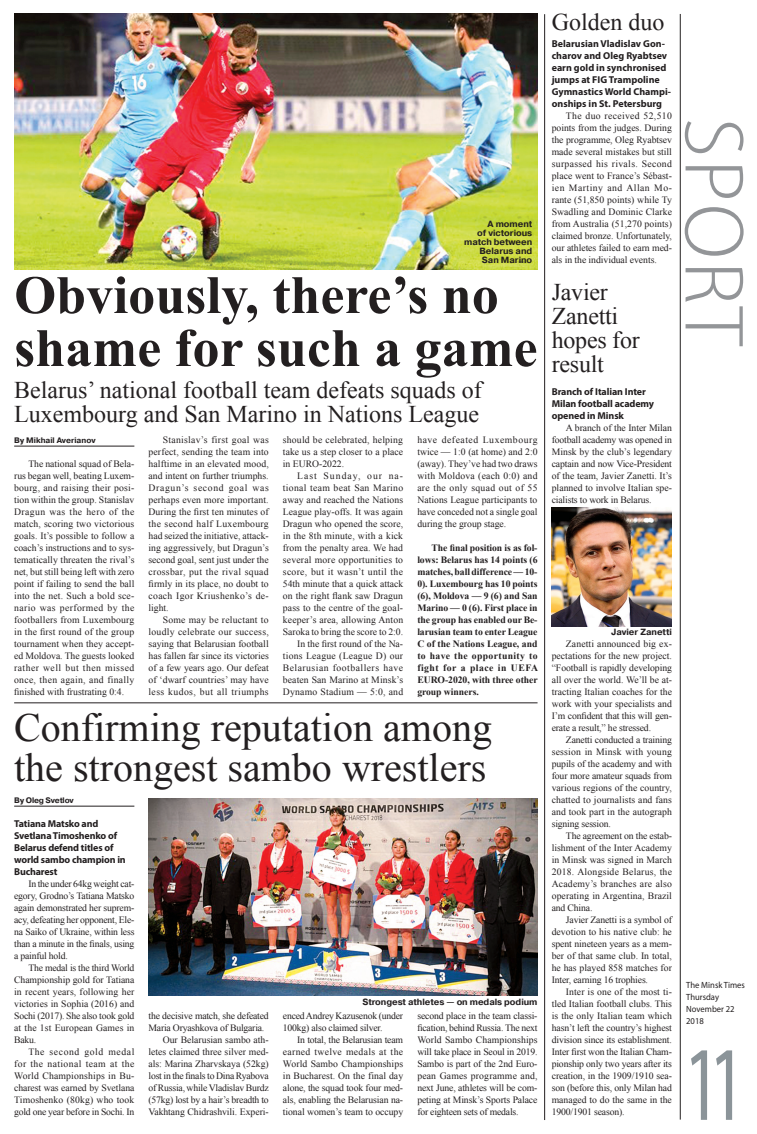
<style>
.page{position:relative;width:757px;height:1134px;background:#fff}
.page>*{position:absolute;margin:0;border:0;box-sizing:border-box;transform-origin:0 0}
.t1{font:semi-condensed 106.8px "Myriad Pro";color:#8b9499;scale:.71 1}
.t2{font:300 semi-condensed 84.8px "Myriad Pro";letter-spacing:.02em;color:#939598;scale:1.09 1}
.ZAGOLOVOK_-_bold{font:700 54px/53px "Times New Roman";color:#231f20}
.ZAGOLOVOK_-_reg{font:40px/40px "Times New Roman";color:#231f20}
.PODZAGOLOVOK{font:24px/24px "Times New Roman";color:#231f20}
.kolonka{font:24px/24px "Times New Roman";letter-spacing:-.01em;color:#231f20}
.kolonka_-_podzag{font:700 10px/12px "Myriad Pro";letter-spacing:-.01em;color:#231f20}
.t3{font:9.7px/12px "Times New Roman";color:#231f20;text-align:justify}
.t4{font:700 9.7px/12px "Times New Roman";letter-spacing:-.005em;color:#231f20;text-align:justify}
.t5{font:9.7px/12px "Times New Roman";letter-spacing:-.02em;color:#231f20}
.PHOTO{font:700 9px/9px "Pragmatica C";letter-spacing:-.005em;color:#231f20;text-align:right}
.t6{font:9px/12px "Myriad Pro";color:#231f20;scale:.95 1}
.МТ_-_Автор{font:700 8px "Pragmatica C";color:#231f20}
.МТ_-_Автор-2{font:700 8px "Pragmatica C";letter-spacing:-.02em;color:#231f20}
</style>
<div class="page">
<hr style="left:680px;top:14px;width:1px;height:1105px;background:#231f20">
<hr style="left:544px;top:14px;width:1px;height:1106px;background:#231f20">
<hr style="left:14px;top:446px;width:120px;height:1px;background:#231f20">
<img style="left:14px;top:13px;width:523px;height:256px">
<hr style="left:14px;top:806px;width:120px;height:1px;background:#231f20">
<img style="left:149px;top:798px;width:388px;height:197px">
<hr style="left:14px;top:703px;width:523px;height:1px;background:#231f20">
<img style="left:552px;top:508px;width:120px;height:118px">
<p class="PHOTO" style="left:464px;top:220px;width:70px">A moment<br>of victorious match between<br>Belarus and<br>San Marino</p>
<p class="ZAGOLOVOK_-_bold" style="left:14px;top:267px;width:525px">Obviously, there’s no shame for such a game</p>
<p class="PODZAGOLOVOK" style="left:14px;top:378px;width:469px">Belarus’ national football team defeats squads of<br>Luxembourg and San Marino in Nations League</p>
<p class="МТ_-_Автор" style="left:14px;top:436px;width:83px">By Mikhail Averianov</p>
<p class="t3" style="left:14px;top:458px;width:122px;text-indent:14px">The national squad of Bela&shy;rus began well, beating Luxem&shy;bourg, and raising their posi&shy;tion within the group. Stanislav Dragun was the hero of the match, scoring two victorious goals. It’s possible to follow a coach’s instructions and to sys&shy;tematically threaten the rival’s net, but still being left with zero point if failing to send the ball into the net. Such a bold sce&shy;nario was performed by the footballers from Luxembourg in the first round of the group tournament when they accept&shy;ed Moldova. The guests looked rather well but then missed once, then again, and finally finished with frustrating 0:4.</p>
<p class="t3" style="left:149px;top:434px;width:122px;text-indent:14px">Stanislav’s first goal was perfect, sending the team into halftime in an elevated mood, and intent on further triumphs.<br>Dragun’s second goal was perhaps even more important.<br>During the first ten minutes of the second half Luxembourg had seized the initiative, attack&shy;ing aggressively, but Dragun’s second goal, sent just under the crossbar, put the rival squad firmly in its place, no doubt to coach Igor Kriushenko’s de&shy;light.</p>
<p class="t3" style="left:149px;top:614px;width:122px;text-indent:14px">Some may be reluctant to loudly celebrate our success, saying that Belarusian football has fallen far since its victories of a few years ago. Our defeat of ‘dwarf countries’ may have less kudos, but all triumphs</p>
<p class="t3" style="left:283px;top:434px;width:122px">should be celebrated, helping take us a step closer to a place in EURO-2022.</p>
<p class="t3" style="left:283px;top:470px;width:122px;text-indent:14px">Last Sunday, our na&shy;tional team beat San Marino away and reached the Nations League play-offs. It was again Dragun who opened the score, in the 8th minute, with a kick from the penalty area. We had several more opportunities to score, but it wasn’t until the 54th minute that a quick attack on the right flank saw Dragun pass to the centre of the goal&shy;keeper’s area, allowing Anton Saroka to bring the score to 2:0.</p>
<p class="t3" style="left:283px;top:638px;width:122px;text-indent:14px">In the first round of the Na&shy;tions League (League D) our Belarusian footballers have beaten San Marino at Minsk’s Dynamo Stadium — 5:0, and</p>
<p class="t3" style="left:417px;top:434px;width:122px">have defeated Luxembourg twice — 1:0 (at home) and 2:0 (away). They’ve had two draws with Moldova (each 0:0) and are the only squad out of 55<br>Nations League participants to have conceded not a single goal during the group stage.</p>
<p class="t4" style="left:417px;top:542px;width:122px;text-indent:14px">The final position is as fol&shy;lows: Belarus has 14 points (6 matches, ball difference — 10- 0). Luxembourg has 10 points (6), Moldova — 9 (6) and San Marino — 0 (6). First place in the group has enabled our Be&shy;larusian team to enter League C of the Nations League, and to have the opportunity to fight for a place in UEFA EURO-2020, with three other group winners.</p>
<p class="ZAGOLOVOK_-_reg" style="left:14px;top:707px;width:479px">Confirming reputation among the strongest sambo wrestlers</p>
<p class="МТ_-_Автор-2" style="left:14px;top:796px;width:61px">By Oleg Svetlov</p>
<p class="kolonka_-_podzag" style="left:14px;top:818px;width:113px">Tatiana Matsko and<br>Svetlana Timoshenko of<br>Belarus defend titles of world sambo champion in<br>Bucharest</p>
<p class="t3" style="left:14px;top:878px;width:122px;text-indent:14px">In the under 64kg weight cat&shy;egory, Grodno’s Tatiana Matsko again demonstrated her suprem&shy;acy, defeating her opponent, Ele&shy;na Saiko of Ukraine, within less than a minute in the finals, using a painful hold.</p>
<p class="t3" style="left:14px;top:962px;width:122px;text-indent:14px">The medal is the third World Championship gold for Tatiana in recent years, following her victories in Sophia (2016) and Sochi (2017). She also took gold at the 1st European Games in Baku.</p>
<p class="t3" style="left:14px;top:1046px;width:122px;text-indent:14px">The second gold medal for the national team at the World Championships in Bu&shy;charest was earned by Svetlana Timoshenko (80kg) who took gold one year before in Sochi. In</p>
<p class="t5" style="left:149px;top:1010px;width:122px">the decisive match, she defeated<br>Maria Oryashkova of Bulgaria.</p>
<p class="t3" style="left:149px;top:1034px;width:122px;text-indent:14px">Our Belarusian sambo ath&shy;letes claimed three silver med&shy;als: Marina Zharvskaya (52kg) lost in the finals to Dina Ryabova of Russia, while Vladislav Burdz (57kg) lost by a hair’s breadth to Vakhtang Chidrashvili. Experi-</p>
<p class="PHOTO" style="left:362px;top:997px;width:177px">Strongest athletes — on medals podium</p>
<p class="t5" style="left:283px;top:1010px;width:122px">enced Andrey Kazusenok (under<br>100kg) also claimed silver.</p>
<p class="t3" style="left:283px;top:1034px;width:122px;text-indent:14px">In total, the Belarusian team earned twelve medals at the World Sambo Championships in Bucharest. On the final day alone, the squad took four med&shy;als, enabling the Belarusian na&shy;tional women’s team to occupy</p>
<p class="t3" style="left:417px;top:1010px;width:122px">second place in the team classi&shy;fication, behind Russia. The next World Sambo Championships will take place in Seoul in 2019.<br>Sambo is part of the 2nd Euro&shy;pean Games programme and, next June, athletes will be com&shy;peting at Minsk’s Sports Palace for eighteen sets of medals.</p>
<p class="kolonka" style="left:552px;top:10px;width:114px">Golden duo</p>
<p class="kolonka_-_podzag" style="left:552px;top:38px;width:121px">Belarusian Vladislav Gon&shy;charov and Oleg Ryabtsev earn gold in synchronised jumps at FIG Trampoline<br>Gymnastics World Champi&shy;onships in St. Petersburg</p>
<p class="t3" style="left:552px;top:110px;width:122px;text-indent:14px">The duo received 52,510 points from the judges. During the programme, Oleg Ryabtsev made several mistakes but still surpassed his rivals. Second place went to France’s Sébast&shy;ien Martiny and Allan Mo&shy;rante (51,850 points) while Ty Swadling and Dominic Clarke from Australia (51,270 points) claimed bronze. Unfortunately, our athletes failed to earn med&shy;als in the individual events.</p>
<p class="kolonka" style="left:552px;top:280px;width:90px">Javier<br>Zanetti hopes for result</p>
<p class="kolonka_-_podzag" style="left:552px;top:386px;width:104px">Branch of Italian Inter<br>Milan football academy opened in Minsk</p>
<p class="t3" style="left:552px;top:422px;width:122px;text-indent:14px">A branch of the Inter Milan football academy was opened in Minsk by the club’s legendary captain and now Vice-President of the team, Javier Zanetti. It’s planned to involve Italian spe&shy;cialists to work in Belarus.</p>
<p class="t2" style="left:760px;top:118px;width:211px;rotate:90deg">SPORT</p>
<p class="PHOTO" style="left:611px;top:628px;width:62px">Javier Zanetti</p>
<p class="t3" style="left:552px;top:638px;width:122px;text-indent:14px">Zanetti announced big ex&shy;pectations for the new project. “Football is rapidly developing all over the world. We’ll be at&shy;tracting Italian coaches for the work with your specialists and I’m confident that this will gen&shy;erate a result,” he stressed.</p>
<p class="t3" style="left:552px;top:734px;width:122px;text-indent:14px">Zanetti conducted a training session in Minsk with young pupils of the academy and with four more amateur squads from various regions of the country, chatted to journalists and fans and took part in the autograph signing session.</p>
<p class="t3" style="left:552px;top:830px;width:122px;text-indent:14px">The agreement on the estab&shy;lishment of the Inter Academy in Minsk was signed in March 2018. Alongside Belarus, the Academy’s branches are also operating in Argentina, Brazil and China.</p>
<p class="t3" style="left:552px;top:914px;width:122px;text-indent:14px">Javier Zanetti is a symbol of devotion to his native club: he spent nineteen years as a mem&shy;ber of that same club. In total, he has played 858 matches for Inter, earning 16 trophies.</p>
<p class="t3" style="left:552px;top:986px;width:122px;text-indent:14px">Inter is one of the most ti&shy;tled Italian football clubs. This is the only Italian team which hasn’t left the country’s highest division since its establishment.<br>Inter first won the Italian Cham&shy;pionship only two years after its creation, in the 1909/1910 sea&shy;son (before this, only Milan had managed to do the same in the 1900/1901 season).</p>
<p class="t6" style="left:686px;top:979px;width:63px">The Minsk Times<br>Thursday<br>November 22<br>2018</p>
<p class="t1" style="left:684px;top:1026px;width:87px">11</p>
</div>
